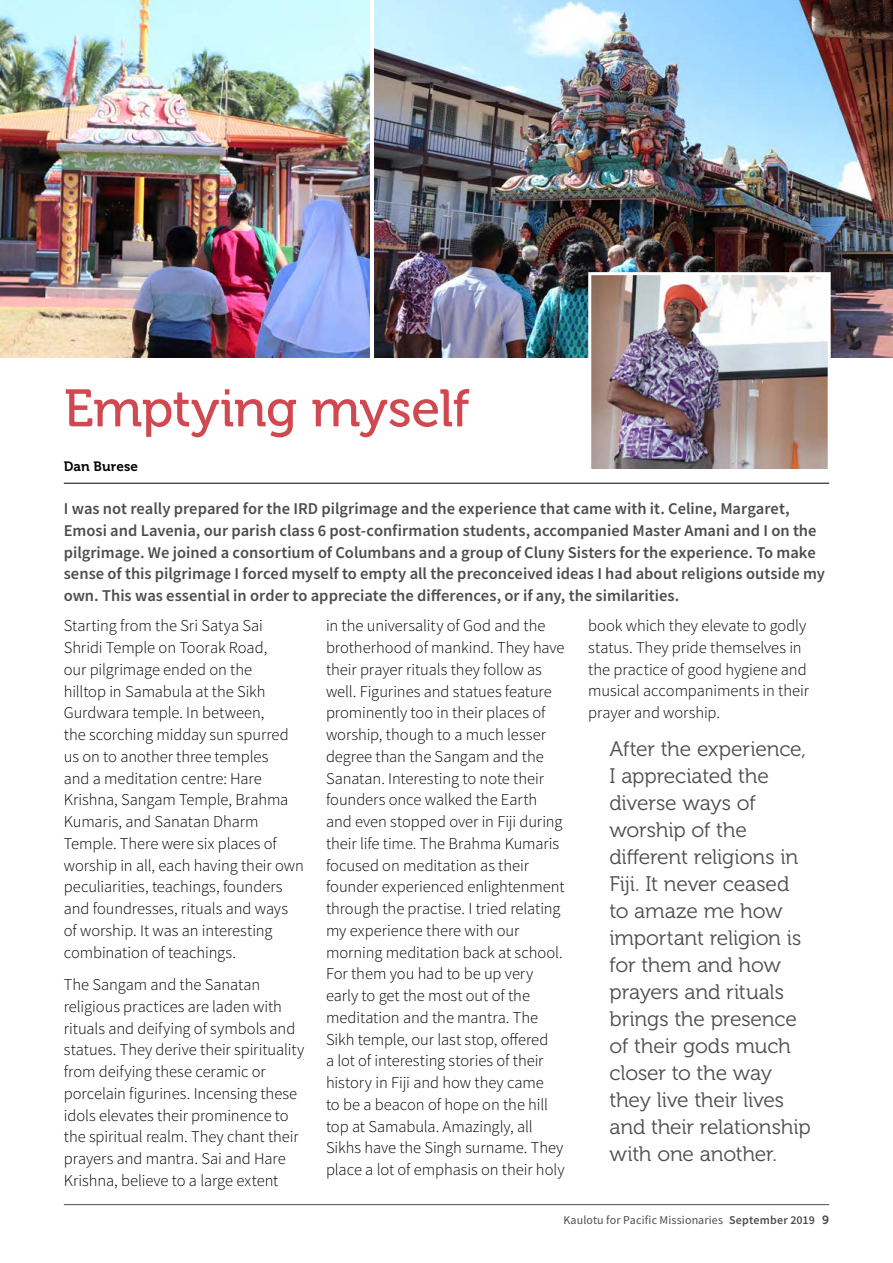
<style>
.page{position:relative;width:893px;height:1263px;background:#fff}
.page>*{position:absolute;margin:0;border:0;box-sizing:border-box;transform-origin:0 0}
.t1{font:52.5px "Museo 500";letter-spacing:-.01em;color:#d04950}
.t2{font:21px/27px "Museo 300";letter-spacing:-.01em;color:#4d4d4f}
.t3{font:300 16.5px/21.8px "Source Sans Pro";letter-spacing:-.005em;color:#000}
.t4{font:600 16.5px/21.8px "Source Sans Pro";color:#4d4d4f}
.t5{font:13.5px "Museo 700";letter-spacing:.01em;color:#000}
.t6{font:12px "Source Sans Pro";letter-spacing:.01em;color:#4d4d4f}
.s1{font-weight:600}
.s2{font-family:"Museo 700"}
</style>
<div class="page">
<hr style="left:64px;top:483px;width:765px;height:1px;background:#000">
<img style="left:374px;top:0;width:519px;height:357px">
<img style="left:0;top:0;width:370px;height:357px">
<img style="left:592px;top:276px;width:235px;height:192px">
<div style="left:588px;top:272px;width:243px;height:200px;border:3px solid #fff"></div>
<hr style="left:64px;top:1204px;width:765px;height:1px;background:#4d4d4f">
<h1 class="t1" style="left:64px;top:379px;width:407px">Emptying myself</h1>
<p class="t5" style="left:64px;top:459px;width:76px">Dan Burese</p>
<p class="t4" style="left:64px;top:498px;width:763px">I was not really prepared for the IRD pilgrimage and the experience that came with it. Celine, Margaret, Emosi and Lavenia, our parish class 6 post-confirmation students, accompanied Master Amani and I on the pilgrimage. We joined a consortium of Columbans and a group of Cluny Sisters for the experience. To make sense of this pilgrimage I forced myself to empty all the preconceived ideas I had about religions outside my own. This was essential in order to appreciate the differences, or if any, the similarities.</p>
<p class="t3" style="left:64px;top:615px;width:242px">Starting from the Sri Satya Sai<br>Shridi Temple on Toorak Road,<br>our pilgrimage ended on the<br>hilltop in Samabula at the Sikh<br>Gurdwara temple. In between,<br>the scorching midday sun spurred us on to another three temples<br>and a meditation centre: Hare<br>Krishna, Sangam Temple, Brahma<br>Kumaris, and Sanatan Dharm<br>Temple. There were six places of worship in all, each having their own peculiarities, teachings, founders and foundresses, rituals and ways of worship. It was an interesting combination of teachings.</p>
<p class="t3" style="left:64px;top:974px;width:242px">The Sangam and the Sanatan religious practices are laden with rituals and deifying of symbols and statues. They derive their spirituality from deifying these ceramic or porcelain figurines. Incensing these idols elevates their prominence to the spiritual realm. They chant their prayers and mantra. Sai and Hare Krishna, believe to a large extent</p>
<p class="t3" style="left:326px;top:615px;width:240px">in the universality of God and the brotherhood of mankind. They have their prayer rituals they follow as well. Figurines and statues feature prominently too in their places of worship, though to a much lesser degree than the Sangam and the Sanatan. Interesting to note their founders once walked the Earth and even stopped over in Fiji during their life time. The Brahma Kumaris focused on meditation as their founder experienced enlightenment through the practise. I tried relating my experience there with our morning meditation back at school.<br>For them you had to be up very early to get the most out of the meditation and the mantra. The Sikh temple, our last stop, offered<br>a lot of interesting stories of their history in Fiji and how they came<br>to be a beacon of hope on the hill top at Samabula. Amazingly, all Sikhs have the Singh surname. They place a lot of emphasis on their holy</p>
<p class="t3" style="left:588px;top:615px;width:222px">book which they elevate to godly status. They pride themselves in the practice of good hygiene and musical accompaniments in their prayer and worship.</p>
<p class="t2" style="left:609px;top:736px;width:203px">After the experience,<br>I appreciated the diverse ways of worship of the different religions in<br>Fiji. It never ceased to amaze me how important religion is for them and how prayers and rituals brings the presence of their gods much closer to the way they live their lives and their relationship with one another.</p>
<p class="t6" style="left:563px;top:1212px;width:267px">Kaulotu for Pacific Missionaries <span class="s1">September 2019</span> <span class="s2">9</span></p>
</div>
